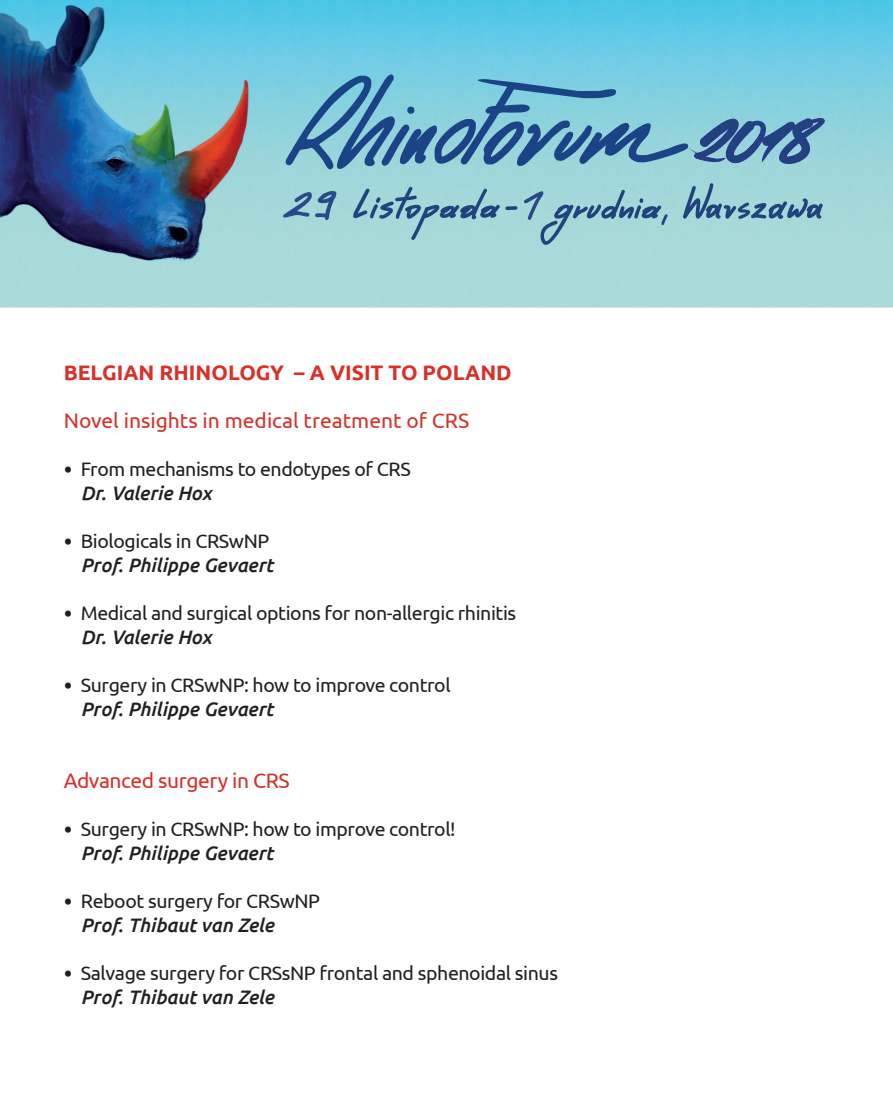
<style>
.page{position:relative;width:893px;height:1106px;background:#fff}
.page>*{position:absolute;margin:0;border:0;box-sizing:border-box;transform-origin:0 0}
.t1{font:21px "Ubuntu";color:#d73129}
.t2{font:700 21px "Ubuntu";color:#d73129}
.t3{font:21px "Ubuntu";letter-spacing:-.02em;color:#d73129}
.t4{font:19.5px/24px "Ubuntu";letter-spacing:-.02em;color:#231f20}
.t5{font:italic 500 19.5px/24px "Ubuntu";color:#231f20;text-align:right}
.s1{font-family:"Corbel"}
.s2{font-weight:500;font-style:italic}
.s3{font-family:"Corbel";font-weight:400;font-style:normal}
.s4{font-weight:400;font-style:normal}
</style>
<div class="page">
<img style="left:0;top:0;width:893px;height:308px">
<svg style="left:283px;top:69px;width:546px;height:186px"></svg>
<p class="t2" style="left:64px;top:359px;width:449px">BELGIAN RHINOLOGY – A VISIT TO POLAND</p>
<p class="t1" style="left:64px;top:407px;width:407px">Novel insights in medical treatment of CRS</p>
<p class="t4" style="left:81px;top:456px;width:331px;text-indent:-17px"><span class="s1">•</span> From mechanisms to endotypes of CRS<br><span class="s2">Dr. Valerie Hox</span></p>
<p class="t5" style="left:64px;top:528px;width:211px"><span class="s3">•</span> <span class="s4">Biologicals in CRSwNP<br></span>Prof. Philippe Gevaert</p>
<p class="t4" style="left:81px;top:600px;width:437px;text-indent:-17px"><span class="s1">•</span> Medical and surgical options for non-allergic rhinitis<br><span class="s2">Dr. Valerie Hox</span></p>
<p class="t4" style="left:81px;top:672px;width:371px;text-indent:-17px"><span class="s1">•</span> Surgery in CRSwNP: how to improve control<br><span class="s2">Prof. Philippe Gevaert</span></p>
<p class="t3" style="left:64px;top:767px;width:227px">Advanced surgery in CRS</p>
<p class="t4" style="left:81px;top:816px;width:376px;text-indent:-17px"><span class="s1">•</span> Surgery in CRSwNP: how to improve control!<br><span class="s2">Prof. Philippe Gevaert</span></p>
<p class="t4" style="left:81px;top:888px;width:241px;text-indent:-17px"><span class="s1">•</span> Reboot surgery for CRSwNP<br><span class="s2">Prof. Thibaut van Zele</span></p>
<p class="t4" style="left:81px;top:960px;width:479px;text-indent:-17px"><span class="s1">•</span> Salvage surgery for CRSsNP frontal and sphenoidal sinus<br><span class="s2">Prof. Thibaut van Zele</span></p>
</div>
